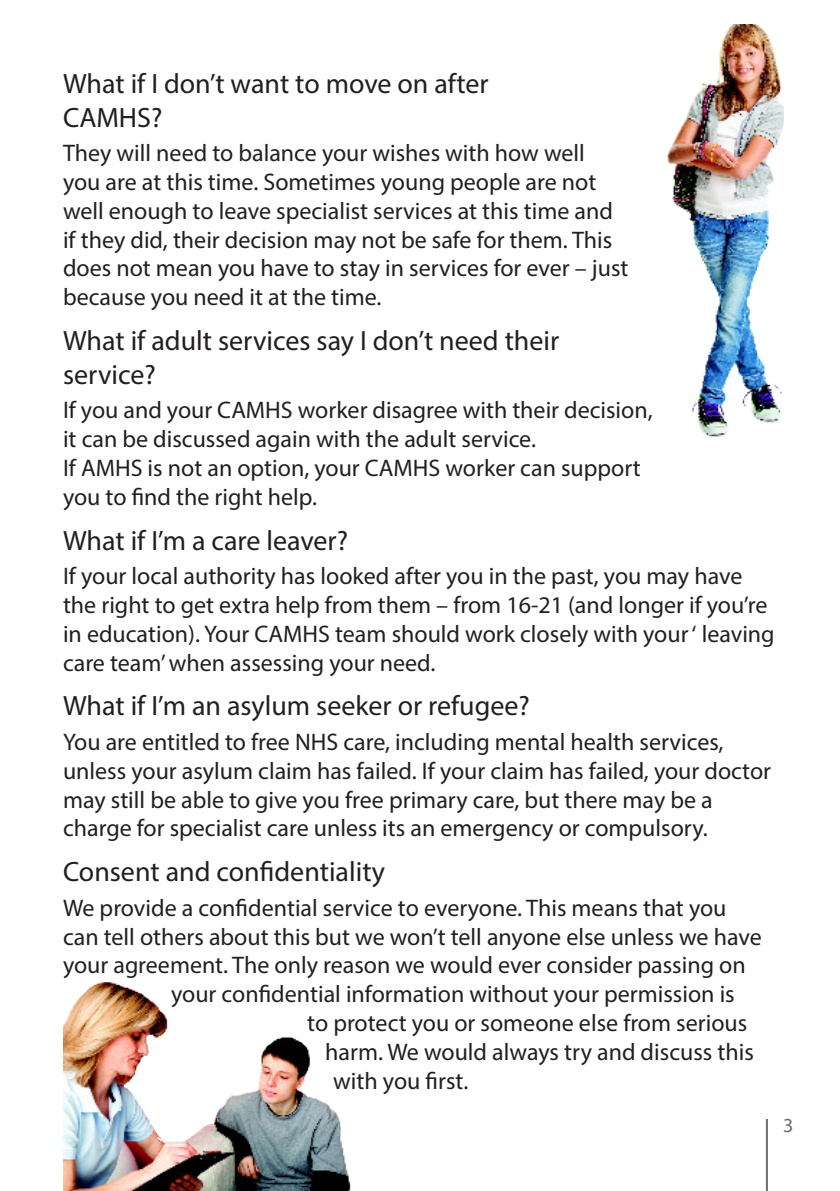
<style>
.page{position:relative;width:840px;height:1191px;background:#fff}
.page>*{position:absolute;margin:0;border:0;box-sizing:border-box;transform-origin:0 0}
.t1{font:28px/33.6px "Myriad Pro";color:#231f20}
.t2{font:24px/28.8px "Myriad Pro";color:#231f20}
.t3{font:20px "Myriad Pro";color:#6c6d70}
</style>
<div class="page">
<hr style="left:765px;top:1119px;width:2px;height:72px;background:#6c6d70">
<img style="left:667px;top:24px;width:115px;height:413px">
<img style="left:64px;top:982px;width:287px;height:209px">
<p class="t1" style="left:63px;top:66px;width:427px">What if I don’t want to move on after<br>CAMHS?</p>
<p class="t2" style="left:63px;top:138px;width:566px">They will need to balance your wishes with how well<br>you are at this time. Sometimes young people are not well enough to leave specialist services at this time and if they did, their decision may not be safe for them. This does not mean you have to stay in services for ever – just because you need it at the time.</p>
<p class="t1" style="left:63px;top:323px;width:497px">What if adult services say I don’t need their service?</p>
<p class="t2" style="left:63px;top:395px;width:591px">If you and your CAMHS worker disagree with their decision, it can be discussed again with the adult service.<br>If AMHS is not an option, your CAMHS worker can support you to find the right help.</p>
<p class="t1" style="left:63px;top:523px;width:286px">What if I’m a care leaver?</p>
<p class="t2" style="left:63px;top:561px;width:712px">If your local authority has looked after you in the past, you may have the right to get extra help from them – from 16-21 (and longer if you’re in education). Your CAMHS team should work closely with your ‘ leaving care team’ when assessing your need.</p>
<p class="t1" style="left:63px;top:689px;width:468px">What if I’m an asylum seeker or refugee?</p>
<p class="t2" style="left:63px;top:727px;width:709px">You are entitled to free NHS care, including mental health services, unless your asylum claim has failed. If your claim has failed, your doctor may still be able to give you free primary care, but there may be a charge for specialist care unless its an emergency or compulsory.</p>
<p class="t1" style="left:63px;top:854px;width:323px">Consent and confidentiality</p>
<p class="t2" style="left:63px;top:893px;width:664px">We provide a confidential service to everyone. This means that you</p>
<p class="t2" style="left:63px;top:921px;width:699px">can tell others about this but we won’t tell anyone else unless we have</p>
<p class="t2" style="left:63px;top:950px;width:683px">your agreement. The only reason we would ever consider passing on</p>
<p class="t2" style="left:171px;top:979px;width:565px">your confidential information without your permission is</p>
<p class="t2" style="left:307px;top:1008px;width:441px">to protect you or someone else from serious</p>
<p class="t2" style="left:325px;top:1037px;width:430px">harm. We would always try and discuss this</p>
<p class="t2" style="left:333px;top:1065px;width:136px">with you first.</p>
<p class="t3" style="left:782px;top:1113px;width:12px">3</p>
</div>
